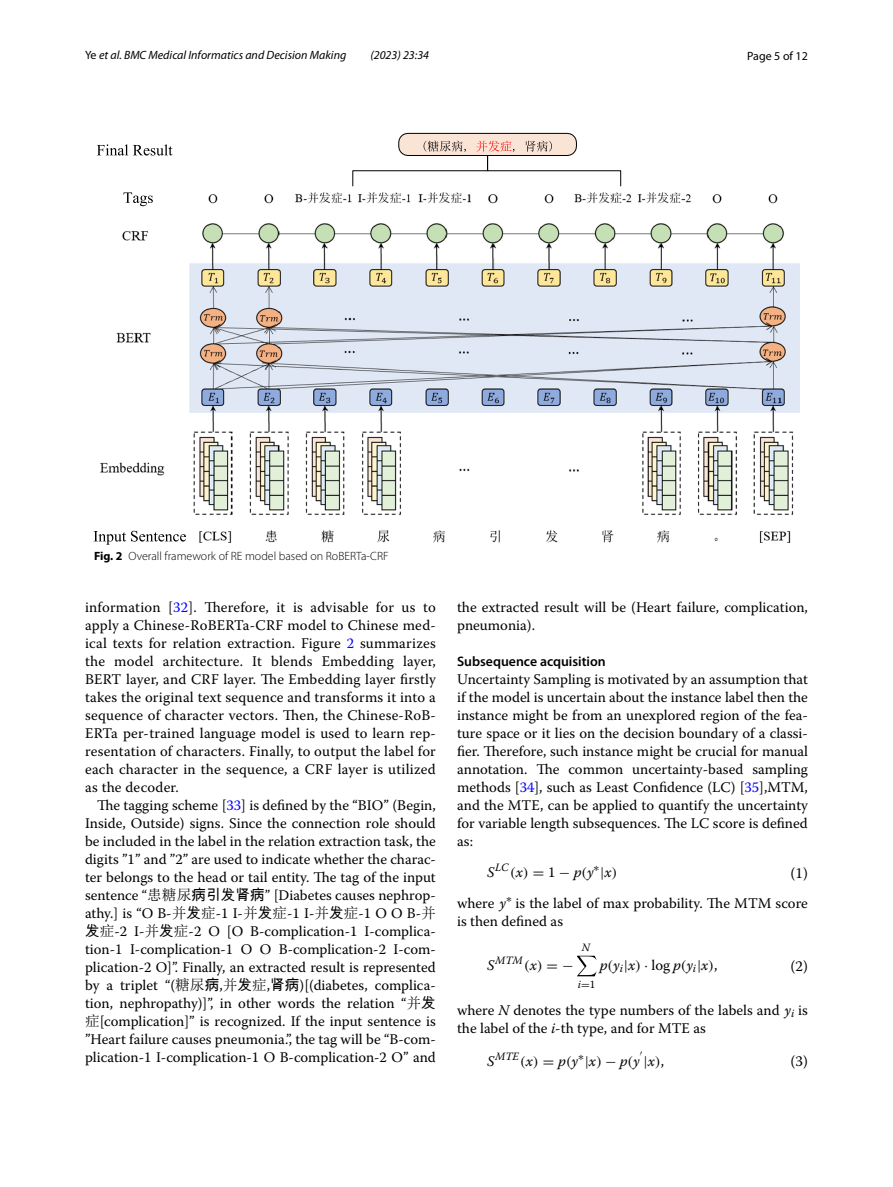
<style>
.page{position:relative;width:893px;height:1187px;background:#fff}
.page>*{position:absolute;margin:0;border:0;box-sizing:border-box;transform-origin:0 0}
.t1{font:15px "Warnock Pro";color:#000}
.t2{font:14.7px/18px "Warnock Pro";color:#000;text-align:justify}
.t3{font:14.7px "Warnock Pro It 2";color:#000}
.t4{font:italic 14.7px "Warnock Pro";color:#000}
.t5{font:14.7px "Warnock Pro It 6";color:#000}
.t6{font:600 13.8px "Myriad Pro";color:#000}
.t7{font:italic 12px "Myriad Pro";color:#000}
.t8{font:300 12px "Myriad Pro";color:#000}
.t9{font:12px "Myriad Pro";color:#000}
.t10{font:italic 11.25px "Warnock Pro";color:#000}
.t11{font:8.85px "MTSYN4";color:#000}
.s1{font-style:normal}
.s2{font-weight:700}
.s3{color:#00f}
.s4{font-family:"Sim Sun"}
.s5{font-family:"Arial Unicode MS"}
.s6{font-family:"MTMI3"}
.s7{font-family:"MTSYN2"}
.s8{font-family:"Warnock Pro Regular 2"}
.s9{font-family:"Warnock Pro It 3"}
.s10{font-family:"MTSYN3";font-style:normal}
.s11{font-family:"Warnock Pro Regular 3";font-style:normal}
.s12{font-family:"MTMI";font-style:normal;font-size:14.7px}
.s13{font-size:14.7px}
.s14{font-family:"MTSYN3";font-style:normal;font-size:14.7px}
.s15{font-family:"MTMI";font-style:normal}
.s16{font-family:"Warnock Pro It 4"}
.s17{font-family:"Warnock Pro It 5"}
.s18{font-family:"MTMI2"}
.s19{font-family:"MTSYN4"}
.s20{font-family:"Warnock Pro Regular 4"}
</style>
<div class="page">
<svg style="left:577px;top:955px;width:19px;height:21px"></svg>
<img style="left:101px;top:192px;width:698px;height:350px">
<svg style="left:97px;top:144px;width:76px;height:11px"></svg>
<svg style="left:352px;top:133px;width:269px;height:53px"></svg>
<svg style="left:123px;top:192px;width:30px;height:14px"></svg>
<svg style="left:94px;top:530px;width:92px;height:14px"></svg>
<p class="t7" style="left:85px;top:48px;width:263px"><span class="s1">Ye</span> et al. BMC Medical Informatics and Decision Making</p>
<p class="t7" style="left:370px;top:48px;width:60px">(2023) 23:34</p>
<p class="t9" style="left:747px;top:48px;width:62px">Page 5 of 12</p>
<p class="t8" style="left:94px;top:549px;width:296px"><span class="s2">Fig. 2</span> Overall framework of RE model based on RoBERTa-CRF</p>
<p class="t2" style="left:85px;top:597px;width:352px">information [<span class="s3">32</span>]. Therefore, it is advisable for us to apply a Chinese-RoBERTa-CRF model to Chinese med&shy;ical texts for relation extraction. Figure <span class="s3">2</span> summarizes the model architecture. It blends Embedding layer, BERT layer, and CRF layer. The Embedding layer firstly takes the original text sequence and transforms it into a sequence of character vectors. Then, the Chinese-RoB-ERTa per-trained language model is used to learn rep&shy;resentation of characters. Finally, to output the label for each character in the sequence, a CRF layer is utilized as the decoder.</p>
<p class="t2" style="left:85px;top:795px;width:352px;text-indent:12px">The tagging scheme [<span class="s3">33</span>] is defined by the “BIO” (Begin, Inside, Outside) signs. Since the connection role should be included in the label in the relation extraction task, the digits ”1” and ”2” are used to indicate whether the charac&shy;ter belongs to the head or tail entity. The tag of the input sentence “<span class="s4">患糖尿</span><span class="s5">病引发肾病</span>” [Diabetes causes nephrop&shy;athy.] is “O B-<span class="s4">并</span><span class="s5">发</span><span class="s4">症</span>-1 I-<span class="s4">并</span><span class="s5">发</span><span class="s4">症</span>-1 I-<span class="s4">并</span><span class="s5">发</span><span class="s4">症</span>-1 O O B-<span class="s4">并</span><span class="s5">发</span><span class="s4">症</span>-2 I-<span class="s4">并</span><span class="s5">发</span><span class="s4">症</span>-2 O [O B-complication-1 I-complica&shy;tion-1 I-complication-1 O O B-complication-2 I-com&shy;plication-2 O]”. Finally, an extracted result is represented by a triplet “(<span class="s4">糖尿</span><span class="s5">病</span>,<span class="s4">并</span><span class="s5">发</span><span class="s4">症</span>,<span class="s5">肾病</span>)[(diabetes, complica&shy;tion, nephropathy)]”, in other words the relation “<span class="s4">并</span><span class="s5">发</span><span class="s4">症</span>[complication]” is recognized. If the input sentence is ”Heart failure causes pneumonia.”, the tag will be “B-com&shy;plication-1 I-complication-1 O B-complication-2 O” and</p>
<p class="t2" style="left:457px;top:597px;width:352px">the extracted result will be (Heart failure, complication, pneumonia).</p>
<p class="t6" style="left:457px;top:652px;width:150px">Subsequence acquisition</p>
<p class="t2" style="left:457px;top:669px;width:352px">Uncertainty Sampling is motivated by an assumption that if the model is uncertain about the instance label then the instance might be from an unexplored region of the fea&shy;ture space or it lies on the decision boundary of a classi&shy;fier. Therefore, such instance might be crucial for manual annotation. The common uncertainty-based sampling methods [<span class="s3">34</span>], such as Least Confidence (LC) [<span class="s3">35</span>],MTM, and the MTE, can be applied to quantify the uncertainty for variable length subsequences. The LC score is defined as:</p>
<p class="t5" style="left:487px;top:866px;width:132px">S<sup>LC</sup><span class="s6">(</span>x<span class="s6">)</span> <span class="s7">=</span> <span class="s8">1</span> <span class="s7">−</span> p<span class="s6">(</span>y<sup>∗</sup><span class="s7">|</span>x<span class="s6">)</span></p>
<p class="t1" style="left:791px;top:863px;width:19px">(1)</p>
<p class="t2" style="left:457px;top:893px;width:352px">where <span class="s9">y</span><sup>∗</sup> is the label of max probability. The MTM score is then defined as</p>
<p class="t10" style="left:582px;top:943px;width:10px">N</p>
<p class="t10" style="left:578px;top:979px;width:19px">i<span class="s10">=</span><span class="s11">1</span></p>
<p class="t10" style="left:495px;top:955px;width:80px">MTM<span class="s12">(</span><span class="s13">x</span><span class="s12">)</span> <span class="s14">= −</span></p>
<p class="t4" style="left:600px;top:959px;width:119px">p<span class="s15">(</span>y<sub>i</sub><span class="s10">|</span>x<span class="s15">)</span> <span class="s10">·</span> <span class="s11">log</span> p<span class="s15">(</span>y<sub>i</sub><span class="s10">|</span>x<span class="s15">)</span><span class="s11">,</span></p>
<p class="t4" style="left:487px;top:959px;width:9px">S</p>
<p class="t1" style="left:791px;top:957px;width:19px">(2)</p>
<p class="t2" style="left:457px;top:1000px;width:352px">where <span class="s16">N</span> denotes the type numbers of the labels and <span class="s17">y</span><sub>i</sub> is the label of the <span class="s16">i</span>-th type, and for MTE as</p>
<p class="t11" style="left:640px;top:1049px;width:4px">′</p>
<p class="t3" style="left:487px;top:1055px;width:178px">S<sup>MTE</sup><span class="s18">(</span>x<span class="s18">)</span> <span class="s19">=</span> p<span class="s18">(</span>y<sup>∗</sup><span class="s19">|</span>x<span class="s18">)</span> <span class="s19">−</span> p<span class="s18">(</span>y <span class="s19">|</span>x<span class="s18">)</span><span class="s20">,</span></p>
<p class="t1" style="left:791px;top:1051px;width:19px">(3)</p>
</div>
